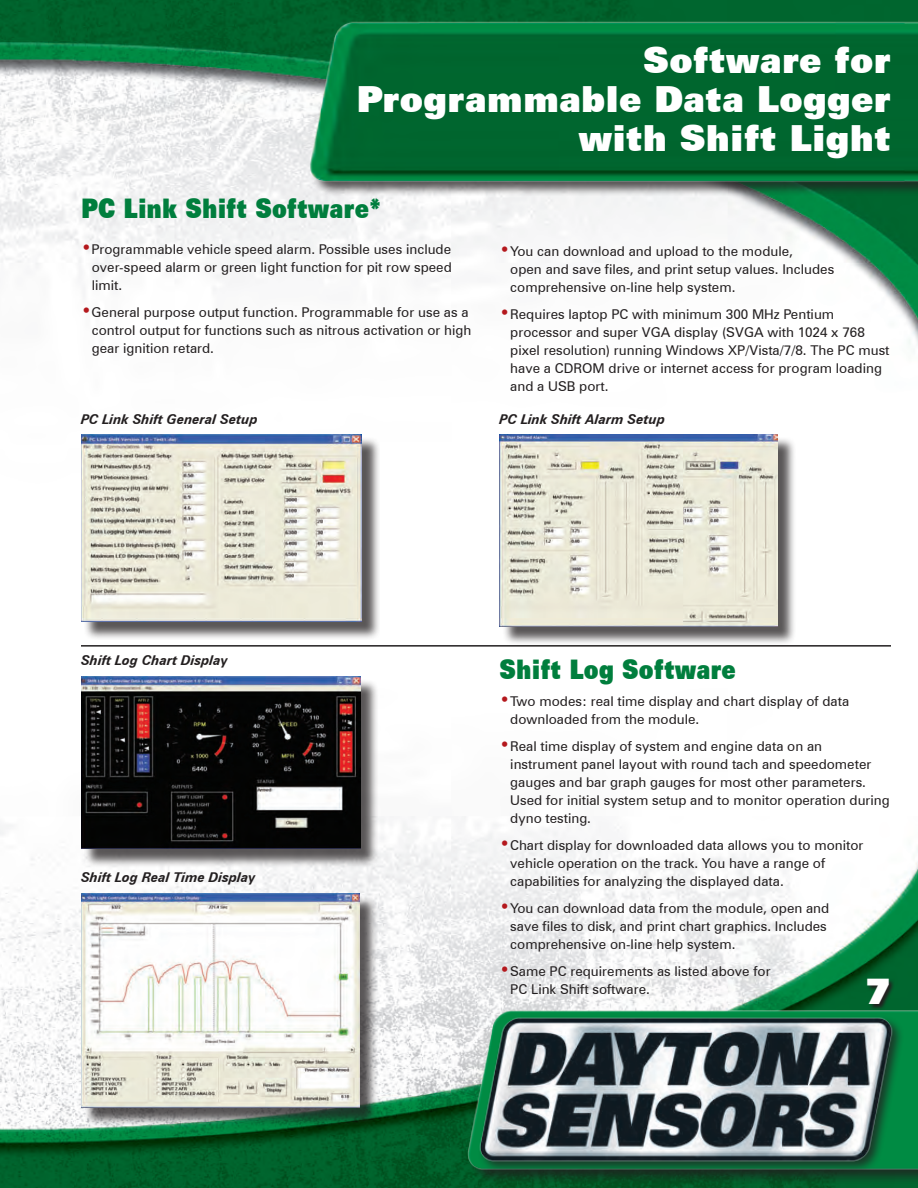
<style>
.page{position:relative;width:918px;height:1188px;background:#fff}
.page>*{position:absolute;margin:0;border:0;box-sizing:border-box;transform-origin:0 0}
.bullet{font:900 36px "Zurich BT";color:#fff}
.text_1{font:900 27px "Zurich BT";color:#007e3d;scale:.85 1}
.bullet-2{font:900 27px "Zurich BT";color:#007e3d;scale:.85 1}
.bullet-3{font:13.5px/18px "Zurich BT";color:#231f20}
.text_1-2{font:italic 700 13.5px "Zurich BT";color:#231f20}
.s1{font-weight:900;font-size:18px;color:#b4181d}
</style>
<div class="page">
<img style="left:0;top:0;width:918px;height:1188px">
<svg style="left:866px;top:979px;width:29px;height:17px"></svg>
<img style="left:441px;top:996px;width:477px;height:192px">
<img style="left:455px;top:996px;width:462px;height:192px">
<div style="left:310px;top:22px;width:608px;height:174px;background:#231f20;opacity:.75"></div>
<img style="left:282px;top:0;width:636px;height:189px">
<div style="left:83px;top:436px;width:297px;height:204px;background:#231f20;opacity:.75"></div>
<img style="left:81px;top:434px;width:281px;height:188px">
<div style="left:502px;top:436px;width:295px;height:209px;background:#231f20;opacity:.75"></div>
<img style="left:500px;top:434px;width:278px;height:193px">
<hr style="left:81px;top:645px;width:810px;height:2px;background:#231f20">
<div style="left:83px;top:679px;width:296px;height:188px;background:#231f20;opacity:.75"></div>
<img style="left:81px;top:677px;width:280px;height:172px">
<div style="left:83px;top:896px;width:295px;height:230px;background:#231f20;opacity:.75"></div>
<img style="left:81px;top:893px;width:278px;height:215px">
<p class="bullet" style="left:643px;top:38px;width:249px">Software for</p>
<p class="bullet" style="left:356px;top:77px;width:536px">Programmable Data Logger</p>
<p class="bullet" style="left:578px;top:116px;width:314px">with Shift Light</p>
<p class="text_1" style="left:81px;top:192px;width:355px">PC Link Shift Software*</p>
<p class="bullet-3" style="left:92px;top:240px;width:362px;text-align:justify;text-indent:-11px"><span class="s1">•</span>Programmable vehicle speed alarm. Possible uses include over-speed alarm or green light function for pit row speed limit.</p>
<p class="bullet-3" style="left:92px;top:303px;width:381px;text-indent:-11px"><span class="s1">•</span>General purpose output function. Programmable for use as a control output for functions such as nitrous activation or high gear ignition retard.</p>
<p class="bullet-3" style="left:510px;top:242px;width:326px;text-indent:-11px"><span class="s1">•</span>You can download and upload to the module,<br>open and save files, and print setup values. Includes comprehensive on-line help system.</p>
<p class="bullet-3" style="left:510px;top:305px;width:381px;text-indent:-11px"><span class="s1">•</span>Requires laptop PC with minimum 300 MHz Pentium processor and super VGA display (SVGA with 1024 x 768 pixel resolution) running Windows XP/Vista/7/8. The PC must have a CDROM drive or internet access for program loading and a USB port.</p>
<p class="text_1-2" style="left:81px;top:411px;width:179px">PC Link Shift General Setup</p>
<p class="text_1-2" style="left:500px;top:411px;width:167px">PC Link Shift Alarm Setup</p>
<p class="text_1-2" style="left:81px;top:652px;width:149px">Shift Log Chart Display</p>
<p class="text_1-2" style="left:81px;top:869px;width:177px">Shift Log Real Time Display</p>
<p class="bullet-2" style="left:500px;top:653px;width:280px">Shift Log Software</p>
<p class="bullet-3" style="left:510px;top:692px;width:340px;text-indent:-11px"><span class="s1">•</span>Two modes: real time display and chart display of data downloaded from the module.</p>
<p class="bullet-3" style="left:510px;top:737px;width:381px;text-indent:-11px"><span class="s1">•</span>Real time display of system and engine data on an instrument panel layout with round tach and speedometer gauges and bar graph gauges for most other parameters.<br>Used for initial system setup and to monitor operation during dyno testing.</p>
<p class="bullet-3" style="left:510px;top:836px;width:355px;text-indent:-11px"><span class="s1">•</span>Chart display for downloaded data allows you to monitor vehicle operation on the track. You have a range of capabilities for analyzing the displayed data.</p>
<p class="bullet-3" style="left:510px;top:899px;width:321px;text-indent:-11px"><span class="s1">•</span>You can download data from the module, open and save files to disk, and print chart graphics. Includes comprehensive on-line help system.</p>
<p class="bullet-3" style="left:510px;top:962px;width:262px;text-indent:-11px"><span class="s1">•</span>Same PC requirements as listed above for<br>PC Link Shift software.</p>
<h1 class="bullet" style="left:866px;top:970px;width:27px">7</h1>
</div>
